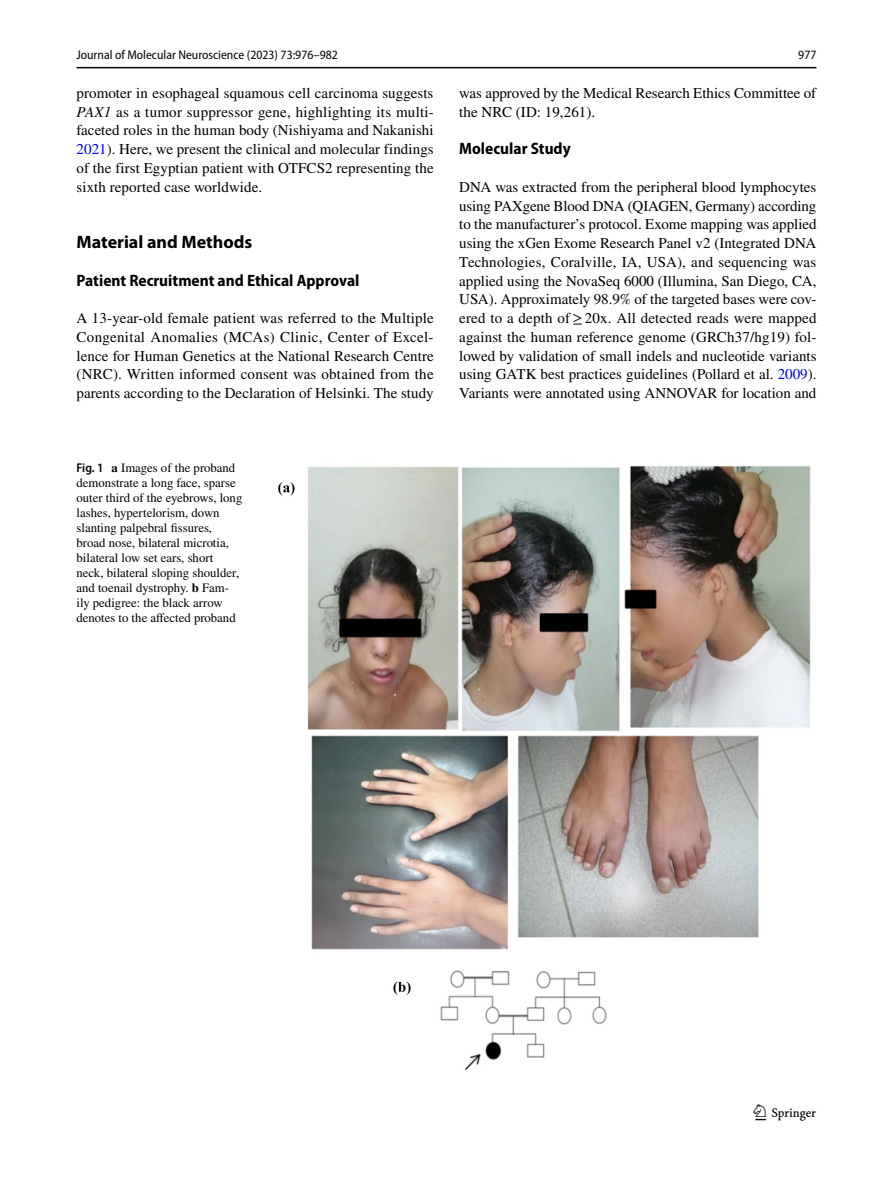
<style>
.page{position:relative;width:893px;height:1187px;background:#fff}
.page>*{position:absolute;margin:0;border:0;box-sizing:border-box;transform-origin:0 0}
.t1{font:22.5px "Springnew Regular 2";color:#000}
.t2{font:700 18px "Myriad Pro";color:#000}
.t3{font:700 semi-condensed 16.5px "Myriad Pro";color:#000}
.t4{font:15px/18.8px "STIX";letter-spacing:.005em;color:#000;text-align:justify}
.t5{font:12.75px/15px "STIX";color:#000}
.t6{font:semi-condensed 12.75px "Myriad Pro";color:#000}
.s1{font-style:italic}
.s2{color:#00f}
.s3{font-family:"Myriad Pro";font-weight:600;font-stretch:semi-condensed}
.s4{font-weight:700}
</style>
<div class="page">
<hr style="left:77px;top:67px;width:739px;height:1px;background:#000">
<img style="left:278px;top:465px;width:533px;height:606px">
<p class="t6" style="left:77px;top:48px;width:263px">Journal of Molecular Neuroscience (2023) 73:976–982</p>
<p class="t6" style="left:798px;top:48px;width:20px">977</p>
<p class="t4" style="left:77px;top:84px;width:359px">promoter in esophageal squamous cell carcinoma suggests <span class="s1">PAX1</span> as a tumor suppressor gene, highlighting its multi&shy;faceted roles in the human body (Nishiyama and Nakanishi <span class="s2">2021</span>). Here, we present the clinical and molecular findings of the first Egyptian patient with OTFCS2 representing the sixth reported case worldwide.</p>
<p class="t2" style="left:77px;top:230px;width:177px">Material and Methods</p>
<p class="t3" style="left:77px;top:271px;width:284px">Patient Recruitment and Ethical Approval</p>
<p class="t4" style="left:77px;top:309px;width:359px">A 13-year-old female patient was referred to the Multiple Congenital Anomalies (MCAs) Clinic, Center of Excel&shy;lence for Human Genetics at the National Research Centre (NRC). Written informed consent was obtained from the parents according to the Declaration of Helsinki. The study</p>
<p class="t5" style="left:77px;top:461px;width:167px"><span class="s3">Fig. 1</span> <span class="s4">a</span> Images of the proband demonstrate a long face, sparse outer third of the eyebrows, long lashes, hypertelorism, down slanting palpebral fissures, broad nose, bilateral microtia, bilateral low set ears, short neck, bilateral sloping shoulder, and toenail dystrophy. <span class="s4">b</span> Fam&shy;ily pedigree: the black arrow denotes to the affected proband</p>
<p class="t4" style="left:459px;top:84px;width:358px">was approved by the Medical Research Ethics Committee of the NRC (ID: 19,261).</p>
<p class="t3" style="left:459px;top:139px;width:113px">Molecular Study</p>
<p class="t4" style="left:459px;top:178px;width:359px">DNA was extracted from the peripheral blood lymphocytes using PAXgene Blood DNA (QIAGEN, Germany) according to the manufacturer’s protocol. Exome mapping was applied using the xGen Exome Research Panel v2 (Integrated DNA Technologies, Coralville, IA, USA), and sequencing was applied using the NovaSeq 6000 (Illumina, San Diego, CA, USA). Approximately 98.9% of the targeted bases were cov&shy;ered to a depth of≥20x. All detected reads were mapped against the human reference genome (GRCh37/hg19) fol&shy;lowed by validation of small indels and nucleotide variants using GATK best practices guidelines (Pollard et al. <span class="s2">2009</span>).<br>Variants were annotated using ANNOVAR for location and</p>
<h1 class="t1" style="left:755px;top:1104px;width:62px">1 3</h1>
</div>
